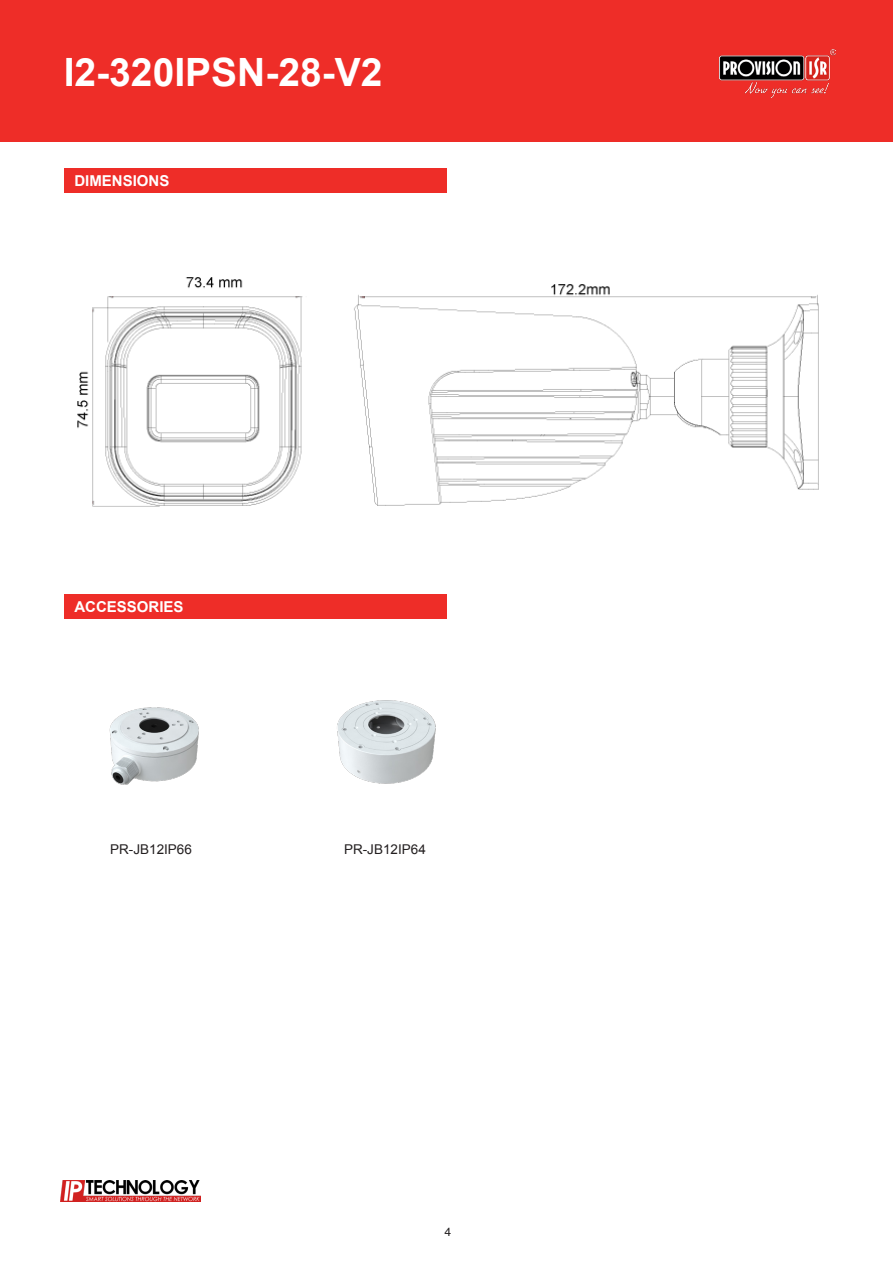
<style>
.page{position:relative;width:893px;height:1263px;background:#fff}
.page>*{position:absolute;margin:0;border:0;box-sizing:border-box;transform-origin:0 0}
.t1{font:700 39px "Arial";color:#fff}
.t2{font:700 15px "Arial";color:#fff}
.t3{font:13.5px "Arial";color:#231f20}
.t4{font:12px "Helvetica";color:#231f20}
</style>
<div class="page">
<div style="left:0;top:0;width:893px;height:141px;background:#ee2d28"></div>
<img style="left:719px;top:50px;width:117px;height:47px">
<img style="left:60px;top:1180px;width:140px;height:22px">
<div style="left:64px;top:168px;width:382px;height:25px;background:#ee2d28"></div>
<div style="left:64px;top:594px;width:382px;height:25px;background:#ee2d28"></div>
<img style="left:77px;top:277px;width:742px;height:230px">
<img style="left:109px;top:707px;width:90px;height:78px">
<img style="left:337px;top:700px;width:99px;height:84px">
<p class="t1" style="left:64px;top:46px;width:320px">I2-320IPSN-28-V2</p>
<p class="t2" style="left:74px;top:171px;width:97px">DIMENSIONS</p>
<p class="t2" style="left:74px;top:597px;width:111px">ACCESSORIES</p>
<p class="t3" style="left:110px;top:840px;width:83px">PR-JB12IP66</p>
<p class="t3" style="left:344px;top:840px;width:83px">PR-JB12IP64</p>
<p class="t4" style="left:444px;top:1222px;width:8px">4</p>
</div>
